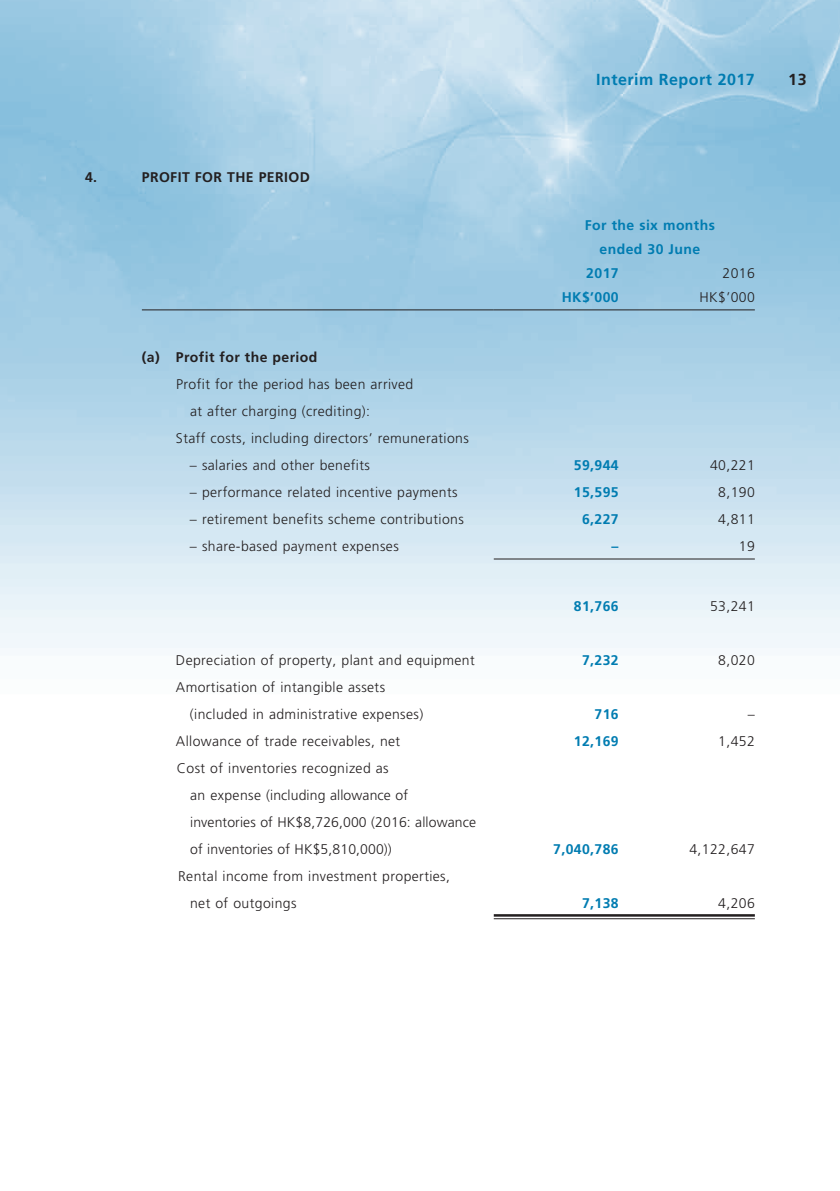
<style>
.page{position:relative;width:840px;height:1191px;background:#fff}
.page>*{position:absolute;margin:0;border:0;box-sizing:border-box;transform-origin:0 0}
.t1{font:700 16px "Frutiger LT Std";letter-spacing:.03em;color:#007cb1}
.t2{font:700 16px "Frutiger LT Std";color:#231f20}
.t3{font:300 14px/27px "Frutiger LT Std";letter-spacing:.03em;color:#231f20}
.t4{font:300 14px/27px "Frutiger LT Std";letter-spacing:.01em;color:#231f20}
.t5{font:700 14px "Frutiger LT Std";letter-spacing:.03em;color:#007cb1}
.t6{font:700 14px "Frutiger LT Std";letter-spacing:.03em;color:#231f20}
</style>
<div class="page">
<img style="left:0;top:0;width:839px;height:920px">
<hr style="left:142px;top:309px;width:351px;height:1px;background:#231f20">
<hr style="left:493px;top:309px;width:136px;height:1px;background:#231f20">
<hr style="left:629px;top:309px;width:125px;height:1px;background:#231f20">
<hr style="left:493px;top:558px;width:136px;height:1px;background:#231f20">
<hr style="left:629px;top:558px;width:125px;height:1px;background:#231f20">
<hr style="left:493px;top:914px;width:136px;height:2px;background:#231f20">
<hr style="left:493px;top:918px;width:136px;height:1px;background:#231f20">
<hr style="left:629px;top:914px;width:125px;height:2px;background:#231f20">
<hr style="left:629px;top:918px;width:125px;height:1px;background:#231f20">
<p class="t6" style="left:85px;top:169px;width:14px">4.</p>
<p class="t6" style="left:142px;top:169px;width:169px">PROFIT FOR THE PERIOD</p>
<p class="t1" style="left:595px;top:70px;width:160px">Interim Report 2017</p>
<p class="t2" style="left:787px;top:70px;width:20px">13</p>
<p class="t5" style="left:584px;top:217px;width:131px">For the six months</p>
<p class="t5" style="left:599px;top:241px;width:102px">ended 30 June</p>
<p class="t5" style="left:586px;top:265px;width:34px">2017</p>
<p class="t3" style="left:722px;top:260px;width:34px">2016</p>
<p class="t5" style="left:561px;top:289px;width:58px">HK$’000</p>
<p class="t3" style="left:699px;top:284px;width:57px">HK$’000</p>
<p class="t6" style="left:142px;top:349px;width:177px">(a) Profit for the period</p>
<p class="t3" style="left:176px;top:371px;width:238px">Profit for the period has been arrived</p>
<p class="t3" style="left:190px;top:398px;width:181px">at after charging (crediting):</p>
<p class="t3" style="left:176px;top:425px;width:294px">Staff costs, including directors’ remunerations</p>
<p class="t3" style="left:190px;top:452px;width:181px">– salaries and other benefits</p>
<p class="t5" style="left:573px;top:457px;width:46px">59,944</p>
<p class="t3" style="left:709px;top:452px;width:46px">40,221</p>
<p class="t3" style="left:190px;top:479px;width:269px">– performance related incentive payments</p>
<p class="t5" style="left:573px;top:484px;width:46px">15,595</p>
<p class="t3" style="left:717px;top:479px;width:38px">8,190</p>
<p class="t3" style="left:190px;top:506px;width:275px">– retirement benefits scheme contributions</p>
<p class="t5" style="left:581px;top:511px;width:38px">6,227</p>
<p class="t3" style="left:717px;top:506px;width:38px">4,811</p>
<p class="t3" style="left:190px;top:533px;width:210px">– share-based payment expenses</p>
<p class="t5" style="left:611px;top:538px;width:8px">–</p>
<p class="t3" style="left:738px;top:533px;width:17px">19</p>
<p class="t5" style="left:573px;top:598px;width:46px">81,766</p>
<p class="t3" style="left:709px;top:593px;width:46px">53,241</p>
<p class="t3" style="left:176px;top:647px;width:300px">Depreciation of property, plant and equipment</p>
<p class="t5" style="left:581px;top:652px;width:38px">7,232</p>
<p class="t3" style="left:717px;top:647px;width:38px">8,020</p>
<p class="t3" style="left:190px;top:674px;width:235px;text-indent:-14px">Amortisation of intangible assets (included in administrative expenses)</p>
<p class="t5" style="left:594px;top:706px;width:26px">716</p>
<p class="t3" style="left:747px;top:701px;width:8px">–</p>
<p class="t3" style="left:176px;top:728px;width:226px">Allowance of trade receivables, net</p>
<p class="t5" style="left:573px;top:733px;width:46px">12,169</p>
<p class="t3" style="left:717px;top:728px;width:38px">1,452</p>
<p class="t4" style="left:190px;top:755px;width:287px;text-indent:-13px">Cost of inventories recognized as<br>an expense (including allowance of inventories of HK$8,726,000 (2016: allowance of inventories of HK$5,810,000))</p>
<p class="t5" style="left:553px;top:841px;width:67px">7,040,786</p>
<p class="t3" style="left:689px;top:836px;width:67px">4,122,647</p>
<p class="t3" style="left:190px;top:863px;width:261px;text-indent:-12px">Rental income from investment properties, net of outgoings</p>
<p class="t5" style="left:581px;top:895px;width:38px">7,138</p>
<p class="t3" style="left:717px;top:890px;width:38px">4,206</p>
</div>
